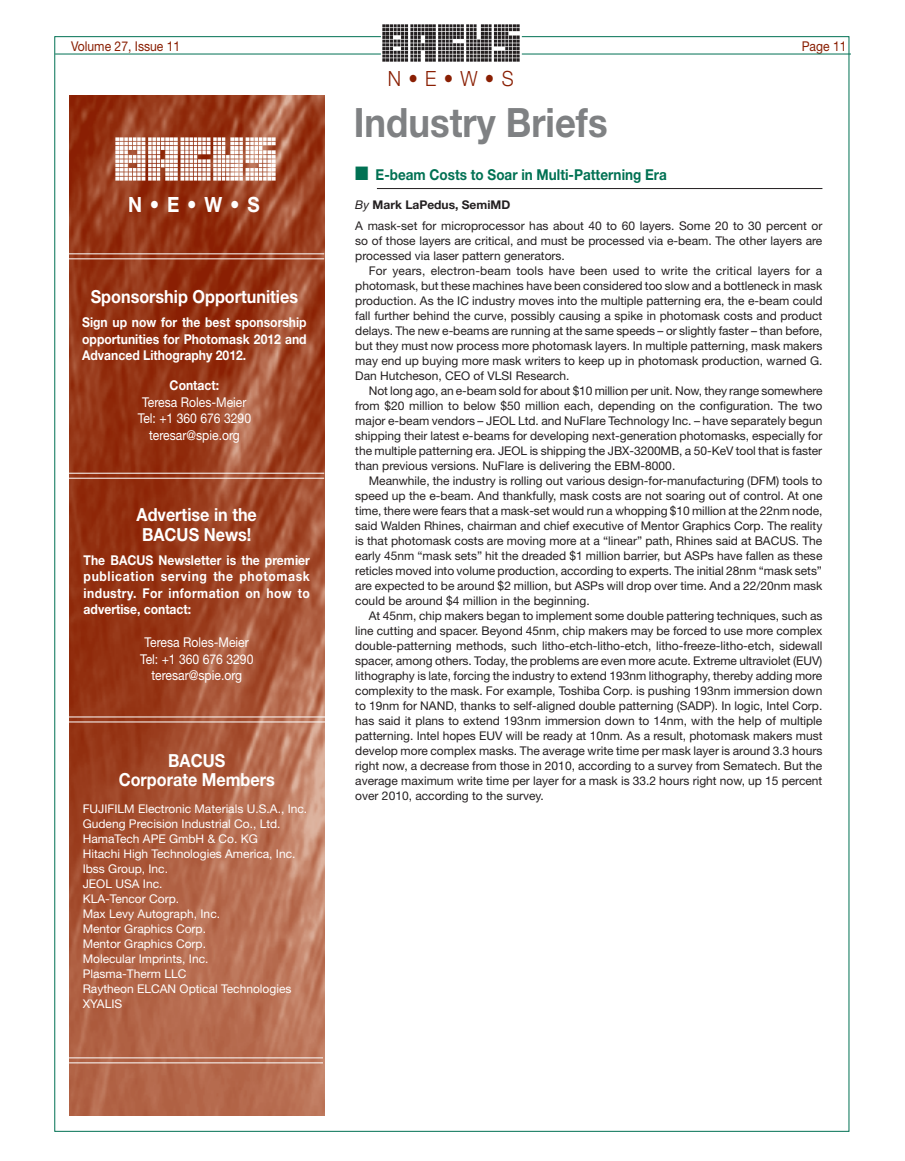
<style>
.page{position:relative;width:905px;height:1161px;background:#fff}
.page>*{position:absolute;margin:0;border:0;box-sizing:border-box;transform-origin:0 0}
.t1{font:700 40.5px "Helvetica Neue";color:#7f8183;scale:.9 1}
.t2{font:700 21px "Helvetica Neue";color:#fff;scale:.9 1}
.t3{font:300 21px "Helvetica Neue";color:#8a1f03;scale:.9 1}
.t4{font:700 18px/19.5px "Helvetica Neue";color:#fff;text-align:center;scale:.9 1}
.t5{font:700 15px "Helvetica Neue";color:#007153;scale:.9 1}
.t6{font:700 13.5px/16.5px "Helvetica Neue";color:#fff;text-align:justify;scale:.9 1}
.t7{font:13.5px/16.5px "Helvetica Neue";color:#fff;text-align:center;scale:.9 1}
.t8{font:13.5px "Helvetica Neue";color:#8a1f03;scale:.9 1}
.t9{font:12px/15px "Helvetica Neue";color:#231f20;text-align:justify}
.t10{font:12px/15px "Helvetica Neue";color:#fff}
.s1{font-style:italic}
.s2{font-weight:700}
</style>
<div class="page">
<img style="left:69px;top:95px;width:255px;height:1021px">
<hr style="left:69px;top:253px;width:255px;height:1px;background:#fff">
<hr style="left:69px;top:258px;width:255px;height:1px;background:#fff">
<hr style="left:69px;top:716px;width:256px;height:1px;background:#fff">
<hr style="left:69px;top:721px;width:256px;height:1px;background:#fff">
<hr style="left:69px;top:473px;width:255px;height:1px;background:#fff">
<hr style="left:69px;top:478px;width:255px;height:1px;background:#fff">
<hr style="left:69px;top:1057px;width:254px;height:1px;background:#fff">
<hr style="left:69px;top:1062px;width:254px;height:1px;background:#fff">
<img style="left:116px;top:138px;width:159px;height:43px">
<hr style="left:377px;top:188px;width:445px;height:1px;background:#231f20">
<hr style="left:55px;top:54px;width:795px;height:1px;background:#007153">
<div style="left:381px;top:20px;width:141px;height:52px;background:#fff"></div>
<img style="left:383px;top:24px;width:137px;height:37px">
<p class="t8" style="left:71px;top:38px;width:123px">Volume 27, Issue 11</p>
<p class="t8" style="left:801px;top:38px;width:51px">Page 11</p>
<h2 class="t3" style="left:388px;top:66px;width:141px">N • E • W • S</h2>
<h1 class="t1" style="left:354px;top:98px;width:283px">Industry Briefs</h1>
<h2 class="t2" style="left:128px;top:191px;width:148px">N • E • W • S</h2>
<h3 class="t4" style="left:91px;top:287px;width:232px">Sponsorship Opportunities</h3>
<p class="t6" style="left:82px;top:314px;width:251px">Sign up now for the best sponsorship opportunities for Photomask 2012 and Advanced Lithography 2012.</p>
<p class="t6" style="left:170px;top:377px;width:57px">Contact:</p>
<p class="t7" style="left:138px;top:394px;width:127px">Teresa Roles-Meier<br>Tel: +1 360 676 3290 teresar@spie.org</p>
<h3 class="t4" style="left:137px;top:505px;width:135px">Advertise in the<br>BACUS News!</h3>
<p class="t6" style="left:84px;top:551px;width:253px">The BACUS Newsletter is the premier publication serving the photomask industry. For information on how to advertise, contact:</p>
<p class="t7" style="left:140px;top:634px;width:127px">Teresa Roles-Meier<br>Tel: +1 360 676 3290 teresar@spie.org</p>
<h3 class="t4" style="left:119px;top:750px;width:175px">BACUS<br>Corporate Members</h3>
<p class="t10" style="left:83px;top:801px;width:226px">FUJIFILM Electronic Materials U.S.A., Inc.<br>Gudeng Precision Industrial Co., Ltd.<br>HamaTech APE GmbH &amp; Co. KG<br>Hitachi High Technologies America, Inc.<br>Ibss Group, Inc.<br>JEOL USA Inc.<br>KLA-Tencor Corp.<br>Max Levy Autograph, Inc.<br>Mentor Graphics Corp.<br>Mentor Graphics Corp.<br>Molecular Imprints, Inc.<br>Plasma-Therm LLC<br>Raytheon ELCAN Optical Technologies<br>XYALIS</p>
<p class="t5" style="left:355px;top:165px;width:348px">■ E-beam Costs to Soar in Multi-Patterning Era</p>
<p class="t9" style="left:355px;top:194px;width:468px;line-height:21px"><span class="s1">By</span> <span class="s2">Mark LaPedus, SemiMD<br></span>A mask-set for microprocessor has about 40 to 60 layers. Some 20 to 30 percent or</p>
<p class="t9" style="left:355px;top:233px;width:468px">so of those layers are critical, and must be processed via e-beam. The other layers are processed via laser pattern generators.</p>
<p class="t9" style="left:355px;top:263px;width:469px;text-indent:14px">For years, electron-beam tools have been used to write the critical layers for a photomask, but these machines have been considered too slow and a bottleneck in mask production. As the IC industry moves into the multiple patterning era, the e-beam could fall further behind the curve, possibly causing a spike in photomask costs and product delays. The new e-beams are running at the same speeds – or slightly faster – than before, but they must now process more photomask layers. In multiple patterning, mask makers may end up buying more mask writers to keep up in photomask production, warned G.<br>Dan Hutcheson, CEO of VLSI Research.</p>
<p class="t9" style="left:355px;top:383px;width:469px;text-indent:14px">Not long ago, an e-beam sold for about $10 million per unit. Now, they range somewhere from $20 million to below $50 million each, depending on the configuration. The two major e-beam vendors – JEOL Ltd. and NuFlare Technology Inc. – have separately begun shipping their latest e-beams for developing next-generation photomasks, especially for the multiple patterning era. JEOL is shipping the JBX-3200MB, a 50-KeV tool that is faster than previous versions. NuFlare is delivering the EBM-8000.</p>
<p class="t9" style="left:355px;top:473px;width:468px;text-indent:14px">Meanwhile, the industry is rolling out various design-for-manufacturing (DFM) tools to speed up the e-beam. And thankfully, mask costs are not soaring out of control. At one time, there were fears that a mask-set would run a whopping $10 million at the 22nm node, said Walden Rhines, chairman and chief executive of Mentor Graphics Corp. The reality is that photomask costs are moving more at a “linear” path, Rhines said at BACUS. The early 45nm “mask sets” hit the dreaded $1 million barrier, but ASPs have fallen as these reticles moved into volume production, according to experts. The initial 28nm “mask sets” are expected to be around $2 million, but ASPs will drop over time. And a 22/20nm mask could be around $4 million in the beginning.</p>
<p class="t9" style="left:355px;top:608px;width:468px;text-indent:14px">At 45nm, chip makers began to implement some double pattering techniques, such as line cutting and spacer. Beyond 45nm, chip makers may be forced to use more complex double-patterning methods, such litho-etch-litho-etch, litho-freeze-litho-etch, sidewall spacer, among others. Today, the problems are even more acute. Extreme ultraviolet (EUV) lithography is late, forcing the industry to extend 193nm lithography, thereby adding more complexity to the mask. For example, Toshiba Corp. is pushing 193nm immersion down to 19nm for NAND, thanks to self-aligned double patterning (SADP). In logic, Intel Corp. has said it plans to extend 193nm immersion down to 14nm, with the help of multiple patterning. Intel hopes EUV will be ready at 10nm. As a result, photomask makers must develop more complex masks. The average write time per mask layer is around 3.3 hours right now, a decrease from those in 2010, according to a survey from Sematech. But the average maximum write time per layer for a mask is 33.2 hours right now, up 15 percent over 2010, according to the survey.</p>
</div>
